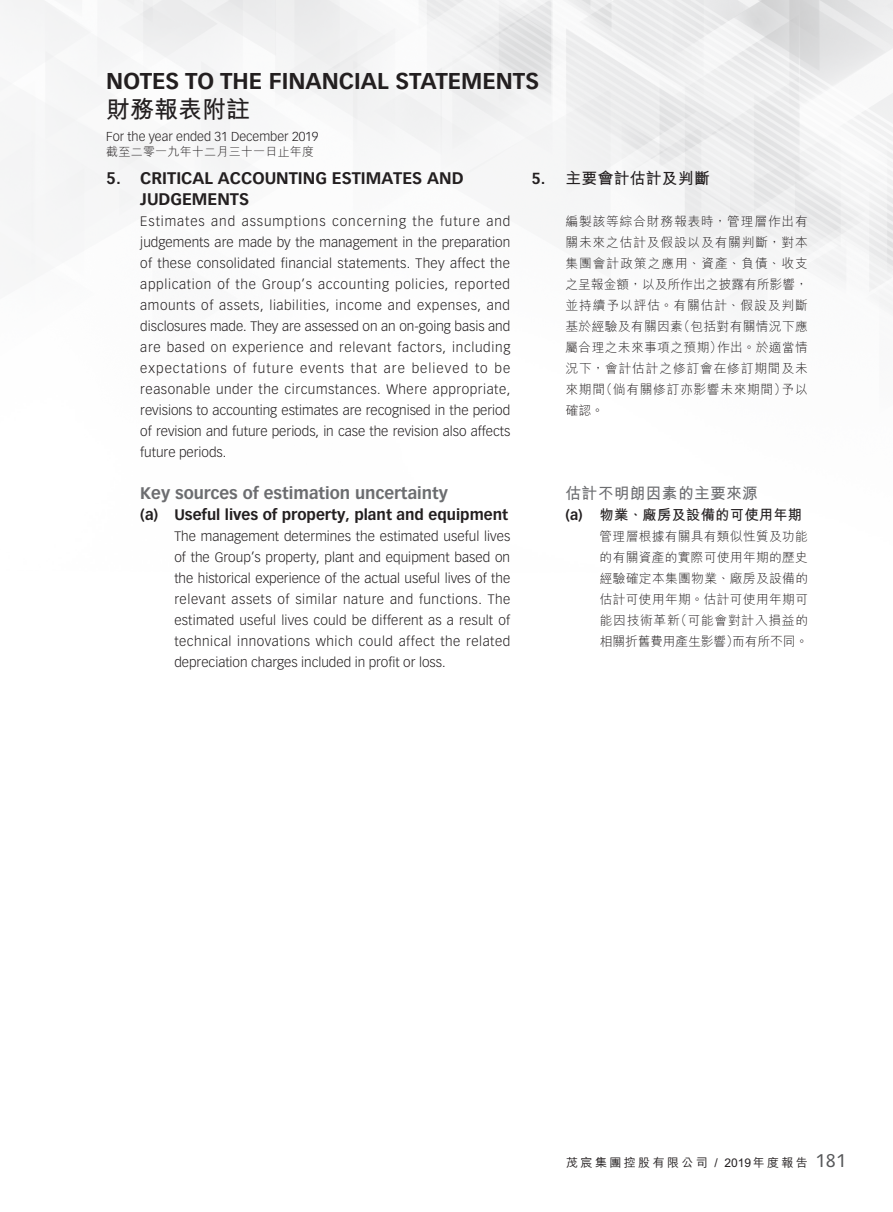
<style>
.page{position:relative;width:893px;height:1212px;background:#fff}
.page>*{position:absolute;margin:0;border:0;box-sizing:border-box;transform-origin:0 0}
.t1{font:700 24px "M Hei HK";color:#231f20}
.t2{font:700 22.5px "Vectora LT Std";color:#231f20}
.t3{font:700 16.5px/21px "Vectora LT Std";color:#231f20}
.t4{font:700 16.5px "Vectora LT Std";color:#6c6d70}
.t5{font:700 15.75px "M Hei HK";letter-spacing:.02em;color:#6c6d70}
.t6{font:700 15.75px "M Hei HK";letter-spacing:.02em;color:#231f20}
.t7{font:700 15px "Vectora LT Std";color:#231f20}
.t8{font:700 14.25px "M Hei HK";letter-spacing:.02em;color:#231f20}
.t9{font:300 13.5px/21px "Vectora LT Std";color:#231f20;text-align:justify}
.t10{font:300 12.75px/21px "M Hei HK";letter-spacing:.055em;color:#231f20;text-align:justify}
.t11{font:300 12.75px "Vectora LT Std";color:#231f20}
.t12{font:500 12px "M Hei HK";letter-spacing:.2em;color:#231f20}
.t13{font:300 12px "M Hei HK";letter-spacing:.02em;color:#231f20}
.s1{font-family:"Vectora LT Std"}
.s2{font-family:"Vectora LT Std";font-weight:400;font-size:18px;color:#57585a}
</style>
<div class="page">
<h2 class="t2" style="left:106px;top:67px;width:434px">NOTES TO THE FINANCIAL STATEMENTS</h2>
<h1 class="t1" style="left:106px;top:92px;width:145px">財務報表附註</h1>
<p class="t11" style="left:106px;top:129px;width:214px">For the year ended 31 December 2019</p>
<p class="t13" style="left:106px;top:145px;width:209px">截至二零一九年十二月三十一日止年度</p>
<p class="t6" style="left:531px;top:167px;width:180px"><span class="s1">5.</span> 主要會計估計及判斷</p>
<p class="t10" style="left:565px;top:211px;width:244px">編製該等綜合財務報表時，管理層作出有關未來之估計及假設以及有關判斷，對本集團會計政策之應用、資產、負債、收支之呈報金額，以及所作出之披露有所影響，並持續予以評估。有關估計、假設及判斷基於經驗及有關因素（包括對有關情況下應屬合理之未來事項之預期）作出。於適當情況下，會計估計之修訂會在修訂期間及未來期間（倘有關修訂亦影響未來期間）予以確認。</p>
<p class="t3" style="left:140px;top:167px;width:325px;text-indent:-34px">5. CRITICAL ACCOUNTING ESTIMATES AND<br>JUDGEMENTS</p>
<p class="t9" style="left:140px;top:211px;width:372px">Estimates and assumptions concerning the future and judgements are made by the management in the preparation of these consolidated financial statements. They affect the application of the Group’s accounting policies, reported amounts of assets, liabilities, income and expenses, and disclosures made. They are assessed on an on-going basis and are based on experience and relevant factors, including expectations of future events that are believed to be reasonable under the circumstances. Where appropriate, revisions to accounting estimates are recognised in the period of revision and future periods, in case the revision also affects future periods.</p>
<p class="t4" style="left:140px;top:483px;width:309px">Key sources of estimation uncertainty</p>
<p class="t7" style="left:140px;top:505px;width:369px">(a) Useful lives of property, plant and equipment</p>
<p class="t9" style="left:174px;top:526px;width:338px">The management determines the estimated useful lives of the Group’s property, plant and equipment based on the historical experience of the actual useful lives of the relevant assets of similar nature and functions. The estimated useful lives could be different as a result of technical innovations which could affect the related depreciation charges included in profit or loss.</p>
<p class="t5" style="left:565px;top:482px;width:194px">估計不明朗因素的主要來源</p>
<p class="t8" style="left:565px;top:505px;width:238px"><span class="s1">(a)</span> 物業、廠房及設備的可使用年期</p>
<p class="t10" style="left:600px;top:526px;width:210px">管理層根據有關具有類似性質及功能的有關資產的實際可使用年期的歷史經驗確定本集團物業、廠房及設備的估計可使用年期。估計可使用年期可能因技術革新（可能會對計入損益的相關折舊費用產生影響）而有所不同。</p>
<p class="t12" style="left:566px;top:1153px;width:281px">茂宸集團控股有限公司 / 2019年度報告 <span class="s2">181</span></p>
</div>
